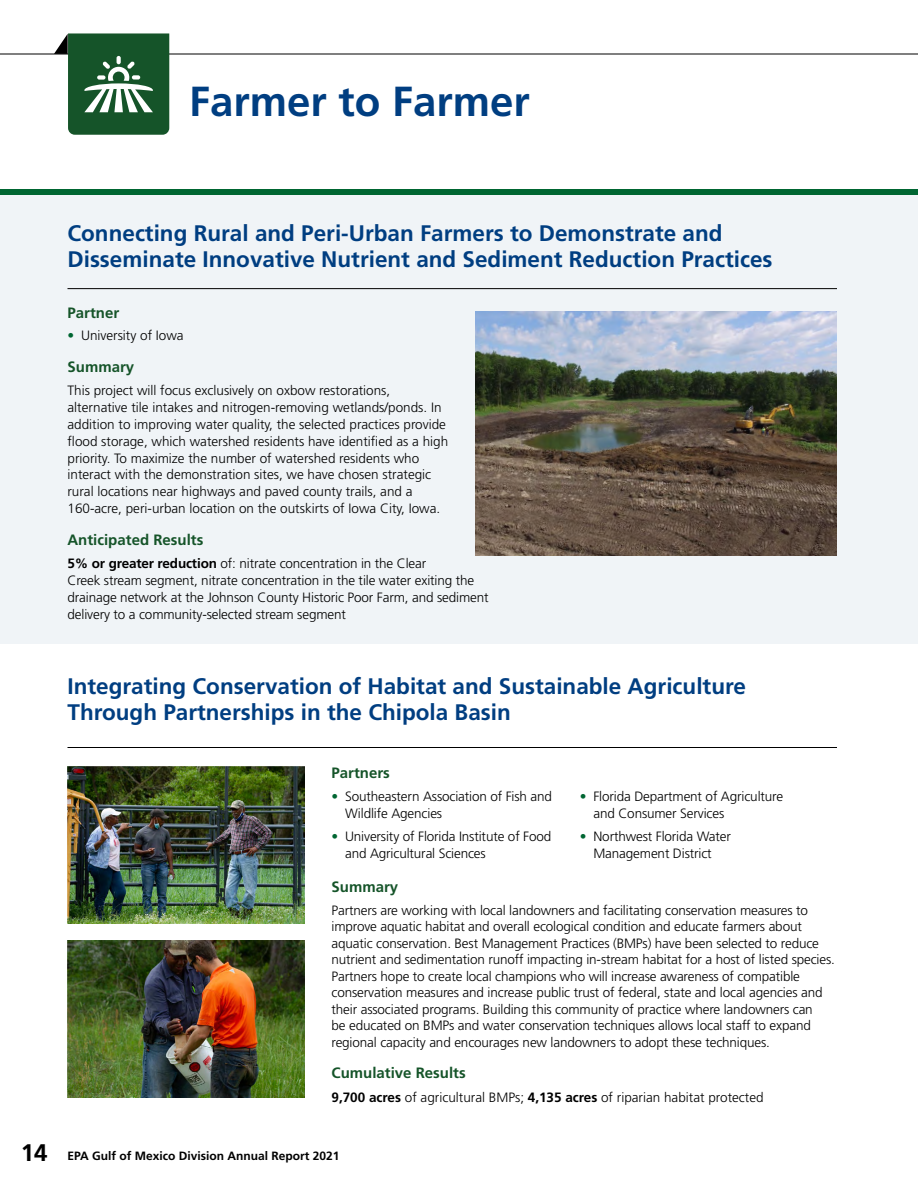
<style>
.page{position:relative;width:918px;height:1188px;background:#fff}
.page>*{position:absolute;margin:0;border:0;box-sizing:border-box;transform-origin:0 0}
.t1{font:700 42px "Frutiger LT Std";color:#003e81}
.t2{font:700 24px "Frutiger LT Std";color:#000}
.t3{font:700 22.5px/25.5px "Frutiger";color:#003e81}
.t4{font:700 15px "Frutiger LT Std";color:#155429}
.t5{font:300 13.5px/16.5px "Frutiger LT Std";letter-spacing:-.01em;color:#000}
.t6{font:700 12px "Frutiger LT Std";color:#000}
.s1{color:#006632}
.s2{font-weight:700}
</style>
<div class="page">
<div style="left:0;top:192px;width:918px;height:452px;background:#f0f4f7"></div>
<div style="left:0;top:189px;width:918px;height:6px;background:#006632"></div>
<hr style="left:68px;top:288px;width:769px;height:1px;background:#000">
<hr style="left:0;top:54px;width:918px;height:1px;background:#000">
<hr style="left:68px;top:747px;width:769px;height:1px;background:#000">
<svg style="left:54px;top:33px;width:115px;height:102px"></svg>
<img style="left:475px;top:312px;width:362px;height:244px">
<img style="left:68px;top:767px;width:237px;height:157px">
<img style="left:68px;top:940px;width:237px;height:157px">
<h2 class="t1" style="left:189px;top:77px;width:342px">Farmer to Farmer</h2>
<h3 class="t3" style="left:68px;top:221px;width:707px">Connecting Rural and Peri-Urban Farmers to Demonstrate and<br>Disseminate Innovative Nutrient and Sediment Reduction Practices</h3>
<h4 class="t4" style="left:68px;top:304px;width:53px">Partner</h4>
<p class="t5" style="left:68px;top:327px;width:118px"><span class="s1">•</span> University of Iowa</p>
<h4 class="t4" style="left:68px;top:358px;width:68px">Summary</h4>
<p class="t5" style="left:68px;top:383px;width:382px">This project will focus exclusively on oxbow restorations, alternative tile intakes and nitrogen-removing wetlands/ponds. In addition to improving water quality, the selected practices provide flood storage, which watershed residents have identified as a high priority. To maximize the number of watershed residents who interact with the demonstration sites, we have chosen strategic rural locations near highways and paved county trails, and a 160-acre, peri-urban location on the outskirts of Iowa City, Iowa.</p>
<h4 class="t4" style="left:68px;top:531px;width:137px">Anticipated Results</h4>
<p class="t5" style="left:68px;top:555px;width:423px"><span class="s2">5% or greater reduction</span> of: nitrate concentration in the Clear<br>Creek stream segment, nitrate concentration in the tile water exiting the drainage network at the Johnson County Historic Poor Farm, and sediment delivery to a community-selected stream segment</p>
<h3 class="t3" style="left:68px;top:674px;width:680px">Integrating Conservation of Habitat and Sustainable Agriculture<br>Through Partnerships in the Chipola Basin</h3>
<h4 class="t4" style="left:332px;top:764px;width:60px">Partners</h4>
<p class="t5" style="left:345px;top:789px;width:209px;text-indent:-14px"><span class="s1">•</span> Southeastern Association of Fish and<br>Wildlife Agencies</p>
<p class="t5" style="left:345px;top:828px;width:208px;text-indent:-14px"><span class="s1">•</span> University of Florida Institute of Food and Agricultural Sciences</p>
<p class="t5" style="left:593px;top:789px;width:191px;text-indent:-14px"><span class="s1">•</span> Florida Department of Agriculture and Consumer Services</p>
<p class="t5" style="left:580px;top:828px;width:153px;text-align:center"><span class="s1">•</span> Northwest Florida Water<br>Management District</p>
<h4 class="t4" style="left:332px;top:878px;width:68px">Summary</h4>
<p class="t5" style="left:332px;top:902px;width:505px">Partners are working with local landowners and facilitating conservation measures to improve aquatic habitat and overall ecological condition and educate farmers about aquatic conservation. Best Management Practices (BMPs) have been selected to reduce nutrient and sedimentation runoff impacting in-stream habitat for a host of listed species.<br>Partners hope to create local champions who will increase awareness of compatible conservation measures and increase public trust of federal, state and local agencies and their associated programs. Building this community of practice where landowners can<br>be educated on BMPs and water conservation techniques allows local staff to expand regional capacity and encourages new landowners to adopt these techniques.</p>
<h4 class="t4" style="left:332px;top:1064px;width:136px">Cumulative Results</h4>
<p class="t5" style="left:332px;top:1089px;width:434px"><span class="s2">9,700 acres</span> of agricultural BMPs; <span class="s2">4,135 acres</span> of riparian habitat protected</p>
<h2 class="t2" style="left:21px;top:1139px;width:28px">14</h2>
<p class="t6" style="left:68px;top:1149px;width:273px">EPA Gulf of Mexico Division Annual Report 2021</p>
</div>
